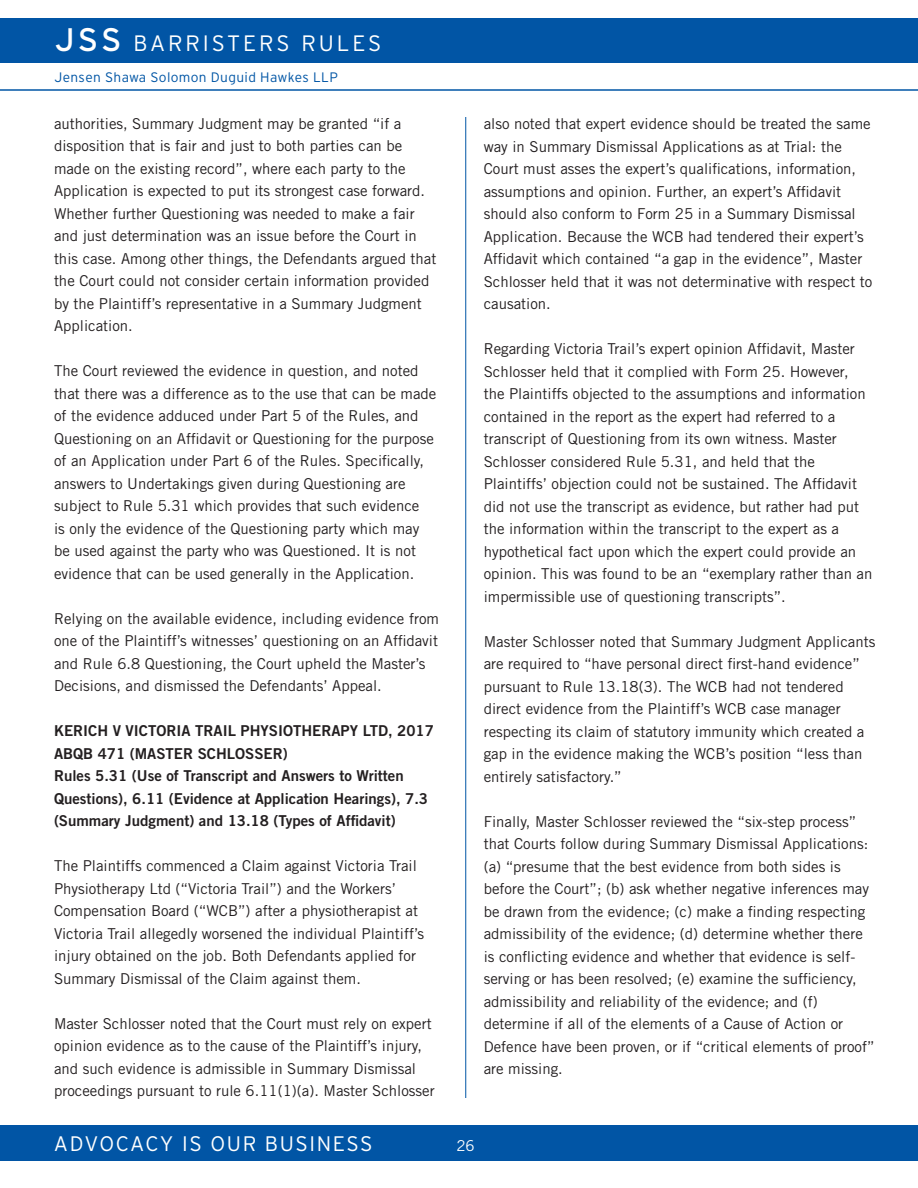
<style>
.page{position:relative;width:918px;height:1188px;background:#fff}
.page>*{position:absolute;margin:0;border:0;box-sizing:border-box;transform-origin:0 0}
.t1{font:300 22.2px "Interstate";letter-spacing:.13em;color:#fff}
.t2{font:300 21px "Interstate";letter-spacing:.075em;color:#fff}
.t3{font:15px/22.5px "Trade Gothic";color:#231f20}
.t4{font:15px/22.5px "Trade Gothic Bold Two";color:#231f20}
.t5{font:15px "Trade Gothic";color:#fff}
.t6{font:300 13.65px "Interstate";letter-spacing:.025em;color:#0155a5}
.s1{font-weight:400;font-size:32.55px}
</style>
<div class="page">
<div style="left:0;top:1125px;width:918px;height:36px;background:#0155a5"></div>
<hr style="left:0;top:89px;width:918px;height:2px;background:#0155a5">
<div style="left:0;top:18px;width:918px;height:44px;background:#0155a5"></div>
<hr style="left:465px;top:117px;width:1px;height:981px;background:#0155a5">
<h1 class="t1" style="left:55px;top:31px;width:328px"><span class="s1">JSS</span> BARRISTERS RULES</h1>
<p class="t6" style="left:55px;top:70px;width:285px">Jensen Shawa Solomon Duguid Hawkes LLP</p>
<p class="t3" style="left:54px;top:112px;width:384px">authorities, Summary Judgment may be granted “if a disposition that is fair and just to both parties can be made on the existing record”, where each party to the Application is expected to put its strongest case forward.<br>Whether further Questioning was needed to make a fair and just determination was an issue before the Court in this case. Among other things, the Defendants argued that the Court could not consider certain information provided by the Plaintiff’s representative in a Summary Judgment Application.</p>
<p class="t3" style="left:54px;top:359px;width:384px">The Court reviewed the evidence in question, and noted that there was a difference as to the use that can be made of the evidence adduced under Part 5 of the Rules, and Questioning on an Affidavit or Questioning for the purpose of an Application under Part 6 of the Rules. Specifically, answers to Undertakings given during Questioning are subject to Rule 5.31 which provides that such evidence<br>is only the evidence of the Questioning party which may be used against the party who was Questioned. It is not evidence that can be used generally in the Application.</p>
<p class="t3" style="left:54px;top:607px;width:387px">Relying on the available evidence, including evidence from one of the Plaintiff’s witnesses’ questioning on an Affidavit and Rule 6.8 Questioning, the Court upheld the Master’s Decisions, and dismissed the Defendants’ Appeal.</p>
<p class="t4" style="left:54px;top:719px;width:381px">KERICH V VICTORIA TRAIL PHYSIOTHERAPY LTD, 2017<br>ABQB 471 (MASTER SCHLOSSER)</p>
<p class="t4" style="left:54px;top:764px;width:376px">Rules 5.31 (Use of Transcript and Answers to Written<br>Questions), 6.11 (Evidence at Application Hearings), 7.3 (Summary Judgment) and 13.18 (Types of Affidavit)</p>
<p class="t3" style="left:54px;top:854px;width:372px">The Plaintiffs commenced a Claim against Victoria Trail Physiotherapy Ltd (“Victoria Trail”) and the Workers’ Compensation Board (“WCB”) after a physiotherapist at Victoria Trail allegedly worsened the individual Plaintiff’s injury obtained on the job. Both Defendants applied for Summary Dismissal of the Claim against them.</p>
<p class="t3" style="left:54px;top:1012px;width:382px">Master Schlosser noted that the Court must rely on expert opinion evidence as to the cause of the Plaintiff’s injury, and such evidence is admissible in Summary Dismissal proceedings pursuant to rule 6.11(1)(a). Master Schlosser</p>
<p class="t3" style="left:484px;top:113px;width:390px">also noted that expert evidence should be treated the same way in Summary Dismissal Applications as at Trial: the Court must asses the expert’s qualifications, information, assumptions and opinion. Further, an expert’s Affidavit should also conform to Form 25 in a Summary Dismissal Application. Because the WCB had tendered their expert’s Affidavit which contained “a gap in the evidence”, Master Schlosser held that it was not determinative with respect to causation.</p>
<p class="t3" style="left:484px;top:338px;width:390px">Regarding Victoria Trail’s expert opinion Affidavit, Master Schlosser held that it complied with Form 25. However, the Plaintiffs objected to the assumptions and information contained in the report as the expert had referred to a transcript of Questioning from its own witness. Master Schlosser considered Rule 5.31, and held that the Plaintiffs’ objection could not be sustained. The Affidavit did not use the transcript as evidence, but rather had put the information within the transcript to the expert as a hypothetical fact upon which the expert could provide an opinion. This was found to be an “exemplary rather than an impermissible use of questioning transcripts”.</p>
<p class="t3" style="left:484px;top:630px;width:393px">Master Schlosser noted that Summary Judgment Applicants are required to “have personal direct first-hand evidence” pursuant to Rule 13.18(3). The WCB had not tendered direct evidence from the Plaintiff’s WCB case manager respecting its claim of statutory immunity which created a gap in the evidence making the WCB’s position “less than entirely satisfactory.”</p>
<p class="t3" style="left:484px;top:810px;width:392px">Finally, Master Schlosser reviewed the “six-step process” that Courts follow during Summary Dismissal Applications: (a) “presume that the best evidence from both sides is before the Court”; (b) ask whether negative inferences may be drawn from the evidence; (c) make a finding respecting admissibility of the evidence; (d) determine whether there is conflicting evidence and whether that evidence is self&shy;serving or has been resolved; (e) examine the sufficiency, admissibility and reliability of the evidence; and (f) determine if all of the elements of a Cause of Action or Defence have been proven, or if “critical elements of proof” are missing.</p>
<h2 class="t2" style="left:54px;top:1132px;width:320px">ADVOCACY IS OUR BUSINESS</h2>
<p class="t5" style="left:456px;top:1137px;width:20px">26</p>
</div>
